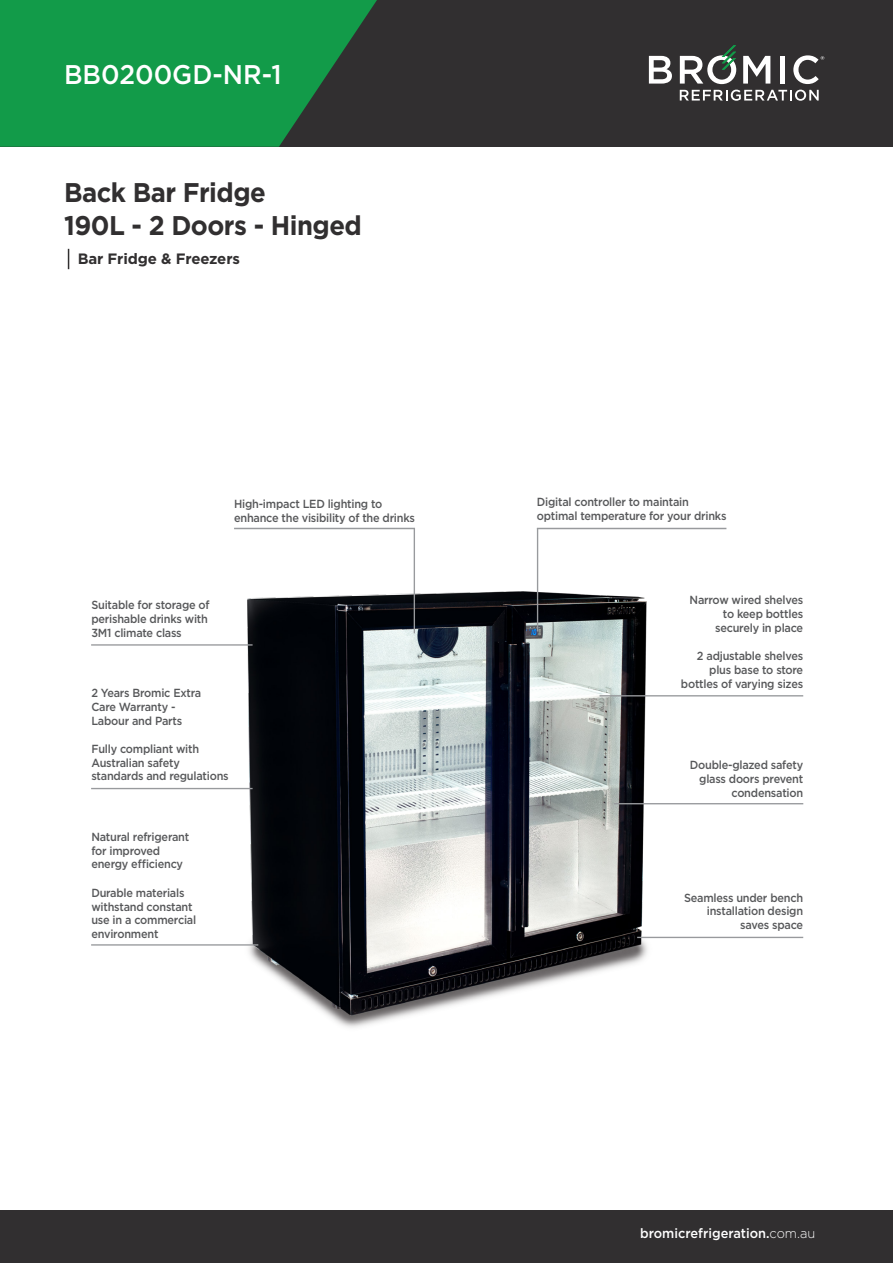
<style>
.page{position:relative;width:893px;height:1263px;background:#fff}
.page>*{position:absolute;margin:0;border:0;box-sizing:border-box;transform-origin:0 0}
.t1{font:700 27px "Gotham";letter-spacing:-.02em;color:#312f30;scale:.95 1}
.t2{font:500 27px "Gotham";color:#fff;scale:.95 1}
.t3{font:700 15px "Gotham";letter-spacing:-.01em;color:#312f30}
.t4{font:500 13.5px "Gotham";color:#fff;scale:.95 1}
.t5{font:500 11.7px/13.8px "Gotham";letter-spacing:-.02em;color:#57585a;scale:.93 1}
.s1{font-weight:300}
</style>
<div class="page">
<div style="left:0;top:0;width:893px;height:147px;background:#312f30"></div>
<svg style="left:0;top:0;width:377px;height:147px;background:#158e46"></svg>
<div style="left:0;top:1211px;width:893px;height:52px;background:#312f30"></div>
<img style="left:238px;top:589px;width:421px;height:439px">
<hr style="left:91px;top:644px;width:162px;height:2px;background:#989a9d">
<hr style="left:91px;top:788px;width:162px;height:1px;background:#989a9d">
<hr style="left:91px;top:944px;width:167px;height:1px;background:#989a9d">
<hr style="left:637px;top:937px;width:166px;height:1px;background:#989a9d">
<hr style="left:614px;top:803px;width:189px;height:1px;background:#989a9d">
<hr style="left:414px;top:529px;width:1px;height:104px;background:#989a9d">
<hr style="left:234px;top:528px;width:181px;height:1px;background:#989a9d">
<hr style="left:600px;top:695px;width:203px;height:1px;background:#989a9d">
<hr style="left:537px;top:528px;width:1px;height:103px;background:#989a9d">
<hr style="left:537px;top:528px;width:189px;height:1px;background:#989a9d">
<svg style="left:649px;top:56px;width:23px;height:28px"></svg>
<svg style="left:743px;top:56px;width:27px;height:28px"></svg>
<div style="left:780px;top:56px;width:5px;height:28px;background:#fff"></div>
<svg style="left:793px;top:55px;width:31px;height:29px"></svg>
<svg style="left:680px;top:45px;width:56px;height:39px"></svg>
<svg style="left:680px;top:90px;width:139px;height:11px"></svg>
<svg style="left:68px;top:249px;width:1px;height:20px"></svg>
<p class="t2" style="left:64px;top:57px;width:230px">BB0200GD-NR-1</p>
<p class="t1" style="left:64px;top:175px;width:214px">Back Bar Fridge</p>
<p class="t1" style="left:64px;top:208px;width:315px">190L - 2 Doors - Hinged</p>
<p class="t3" style="left:78px;top:249px;width:164px">Bar Fridge &amp; Freezers</p>
<p class="t5" style="left:234px;top:497px;width:196px">High-impact LED lighting to enhance the visibility of the drinks</p>
<p class="t5" style="left:91px;top:598px;width:129px">Suitable for storage of perishable drinks with<br>3M1 climate class</p>
<p class="t5" style="left:91px;top:686px;width:120px">2 Years Bromic Extra<br>Care Warranty -<br>Labour and Parts</p>
<p class="t5" style="left:91px;top:741px;width:149px">Fully compliant with<br>Australian safety standards and regulations</p>
<p class="t5" style="left:91px;top:830px;width:107px">Natural refrigerant for improved energy efficiency</p>
<p class="t5" style="left:91px;top:885px;width:114px">Durable materials withstand constant use in a commercial environment</p>
<p class="t5" style="left:537px;top:495px;width:205px">Digital controller to maintain optimal temperature for your drinks</p>
<p class="t5" style="left:690px;top:593px;width:124px;text-align:right">Narrow wired shelves to keep bottles securely in place</p>
<p class="t5" style="left:681px;top:649px;width:133px;text-align:right">2 adjustable shelves plus base to store bottles of varying sizes</p>
<p class="t5" style="left:690px;top:758px;width:123px;text-align:right">Double-glazed safety glass doors prevent condensation</p>
<p class="t5" style="left:684px;top:890px;width:130px;text-align:right">Seamless under bench installation design saves space</p>
<p class="t4" style="left:640px;top:1224px;width:186px">bromicrefrigeration.<span class="s1">com.au</span></p>
</div>
